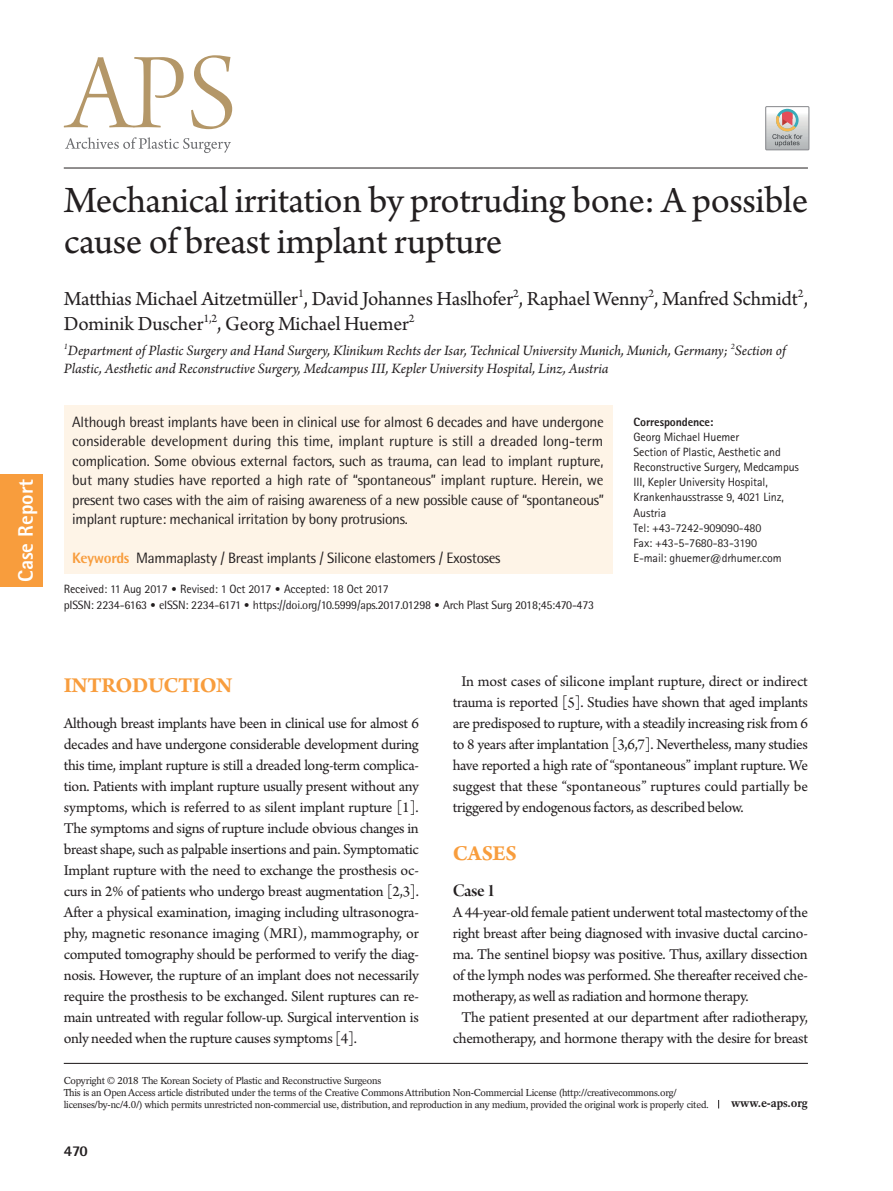
<style>
.page{position:relative;width:893px;height:1191px;background:#fff}
.page>*{position:absolute;margin:0;border:0;box-sizing:border-box;transform-origin:0 0}
.제목{font:39px/41px "Arno Pro";letter-spacing:-.01em;color:#231f20}
.대제목{font:700 22.5px "Arno Pro";letter-spacing:-.02em;color:#f89d3d}
.저자{font:21px/25.2px "Arno Pro";letter-spacing:-.01em;color:#231f20}
.t1{font:800 21px "Rotis Sans Serif Std";color:#fff}
.중제목{font:18.75px "Arno Pro Smbd Display";color:#231f20}
.본문_0{font:15.75px/21px "Arno Pro";letter-spacing:-.02em;color:#231f20;text-align:justify}
.본문{font:15.75px/21px "Arno Pro";letter-spacing:-.02em;color:#231f20;text-align:justify}
.초록{font:15px/19.5px "Rotis Semi Sans Std";letter-spacing:-.02em;color:#231f20;text-align:justify}
.소속{font:italic 15px/18px "Arno Pro";letter-spacing:-.005em;color:#231f20}
.t2{font:800 15px "Rotis Semi Sans Std";color:#231f20}
.교신저자{font:12px/15px "Rotis Sans Serif Std";letter-spacing:-.01em;color:#231f20}
.t3{font:12px "Rotis Semi Sans Std";letter-spacing:-.02em;color:#231f20}
.t4{font:700 12px "Rotation LT Std";letter-spacing:-.01em;color:#231f20}
.t5{font:10.05px/12px "Rotation LT Std";letter-spacing:-.025em;color:#231f20}
.s1{font-weight:800;color:#f89d3d}
.s2{font-weight:800}
.s3{font-family:"DIN Pro";font-weight:300}
</style>
<div class="page">
<div style="left:0;top:474px;width:43px;height:113px;background:#f89d3d"></div>
<hr style="left:64px;top:1062px;width:744px;height:2px;background:#231f20">
<hr style="left:64px;top:168px;width:744px;height:1px;background:#231f20">
<svg style="left:64px;top:55px;width:168px;height:74px"></svg>
<svg style="left:65px;top:137px;width:166px;height:16px"></svg>
<div style="left:64px;top:406px;width:548px;height:168px;background:#fef4e7"></div>
<div style="left:765px;top:106px;width:44px;height:44px;border:1px solid #85868a"></div>
<svg style="left:766px;top:107px;width:43px;height:43px;background:#c4bfbd"></svg>
<h3 class="t1" style="left:12px;top:582px;width:105px;rotate:-90deg">Case Report</h3>
<p class="제목" style="left:64px;top:182px;width:746px">Mechanical irritation by protruding bone: A possible cause of breast implant rupture</p>
<p class="저자" style="left:64px;top:287px;width:746px">Matthias Michael Aitzetmüller<sup>1</sup>, David Johannes Haslhofer<sup>2</sup>, Raphael Wenny<sup>2</sup>, Manfred Schmidt<sup>2</sup>,<br>Dominik Duscher<sup>1,2</sup>, Georg Michael Huemer<sup>2</sup></p>
<p class="소속" style="left:64px;top:342px;width:723px"><sup>1</sup>Department of Plastic Surgery and Hand Surgery, Klinikum Rechts der Isar, Technical University Munich, Munich, Germany; <sup>2</sup>Section of<br>Plastic, Aesthetic and Reconstructive Surgery, Medcampus III, Kepler University Hospital, Linz, Austria</p>
<p class="초록" style="left:72px;top:412px;width:533px">Although breast implants have been in clinical use for almost 6 decades and have undergone considerable development during this time, implant rupture is still a dreaded long-term complication. Some obvious external factors, such as trauma, can lead to implant rupture, but many studies have reported a high rate of “spontaneous” implant rupture. Herein, we present two cases with the aim of raising awareness of a new possible cause of “spontaneous” implant rupture: mechanical irritation by bony protrusions.</p>
<p class="초록" style="left:72px;top:548px;width:430px"><span class="s1">Keywords</span> Mammaplasty / Breast implants / Silicone elastomers / Exostoses</p>
<p class="교신저자" style="left:634px;top:415px;width:107px"><span class="s2">Correspondence:<br></span>Georg Michael Huemer</p>
<p class="교신저자" style="left:634px;top:445px;width:167px">Section of Plastic, Aesthetic and<br>Reconstructive Surgery, Medcampus<br>III, Kepler University Hospital,<br>Krankenhausstrasse 9, 4021 Linz,<br>Austria</p>
<p class="교신저자" style="left:634px;top:520px;width:129px">Tel: +43-7242-909090-480</p>
<p class="교신저자" style="left:634px;top:535px;width:125px">Fax: +43-5-7680-83-3190</p>
<p class="교신저자" style="left:634px;top:550px;width:149px">E-mail: ghuemer@drhumer.com</p>
<p class="교신저자" style="left:64px;top:581px;width:327px">Received: 11 Aug 2017 <span class="s3">•</span> Revised: 1 Oct 2017 <span class="s3">•</span> Accepted: 18 Oct 2017</p>
<p class="t3" style="left:64px;top:597px;width:532px">pISSN: 2234-6163 <span class="s3">•</span> eISSN: 2234-6171 <span class="s3">•</span> https://doi.org/10.5999/aps.2017.01298 <span class="s3">•</span> Arch Plast Surg 2018;45:470-473</p>
<p class="대제목" style="left:64px;top:672px;width:170px">INTRODUCTION</p>
<p class="본문_0" style="left:64px;top:714px;width:357px">Although breast implants have been in clinical use for almost 6 decades and have undergone considerable development during this time, implant rupture is still a dreaded long-term complica&shy;tion. Patients with implant rupture usually present without any symptoms, which is referred to as silent implant rupture [1].<br>The symptoms and signs of rupture include obvious changes in breast shape, such as palpable insertions and pain. Symptomatic Implant rupture with the need to exchange the prosthesis oc&shy;curs in 2% of patients who undergo breast augmentation [2,3].<br>After a physical examination, imaging including ultrasonogra&shy;phy, magnetic resonance imaging (MRI), mammography, or computed tomography should be performed to verify the diag&shy;nosis. However, the rupture of an implant does not necessarily require the prosthesis to be exchanged. Silent ruptures can re&shy;main untreated with regular follow-up. Surgical intervention is only needed when the rupture causes symptoms [4].</p>
<p class="본문" style="left:453px;top:672px;width:357px;text-indent:9px">In most cases of silicone implant rupture, direct or indirect trauma is reported [5]. Studies have shown that aged implants are predisposed to rupture, with a steadily increasing risk from 6 to 8 years after implantation [3,6,7]. Nevertheless, many studies have reported a high rate of “spontaneous” implant rupture. We suggest that these “spontaneous” ruptures could partially be triggered by endogenous factors, as described below.</p>
<p class="대제목" style="left:453px;top:840px;width:65px">CASES</p>
<p class="중제목" style="left:453px;top:880px;width:44px">Case 1</p>
<p class="본문_0" style="left:453px;top:903px;width:357px">A 44-year-old female patient underwent total mastectomy of the right breast after being diagnosed with invasive ductal carcino&shy;ma. The sentinel biopsy was positive. Thus, axillary dissection of the lymph nodes was performed. She thereafter received che&shy;motherapy, as well as radiation and hormone therapy.</p>
<p class="본문" style="left:453px;top:1008px;width:357px;text-align:center">The patient presented at our department after radiotherapy, chemotherapy, and hormone therapy with the desire for breast</p>
<p class="t5" style="left:64px;top:1074px;width:319px">Copyright © 2018 The Korean Society of Plastic and Reconstructive Surgeons</p>
<p class="t5" style="left:64px;top:1086px;width:647px">This is an Open Access article distributed under the terms of the Creative Commons Attribution Non-Commercial License (http://creativecommons.org/ licenses/by-nc/4.0/) which permits unrestricted non-commercial use, distribution, and reproduction in any medium, provided the original work is properly cited.</p>
<p class="t2" style="left:64px;top:1141px;width:26px">470</p>
<p class="t4" style="left:731px;top:1096px;width:78px">www.e-aps.org</p>
</div>
